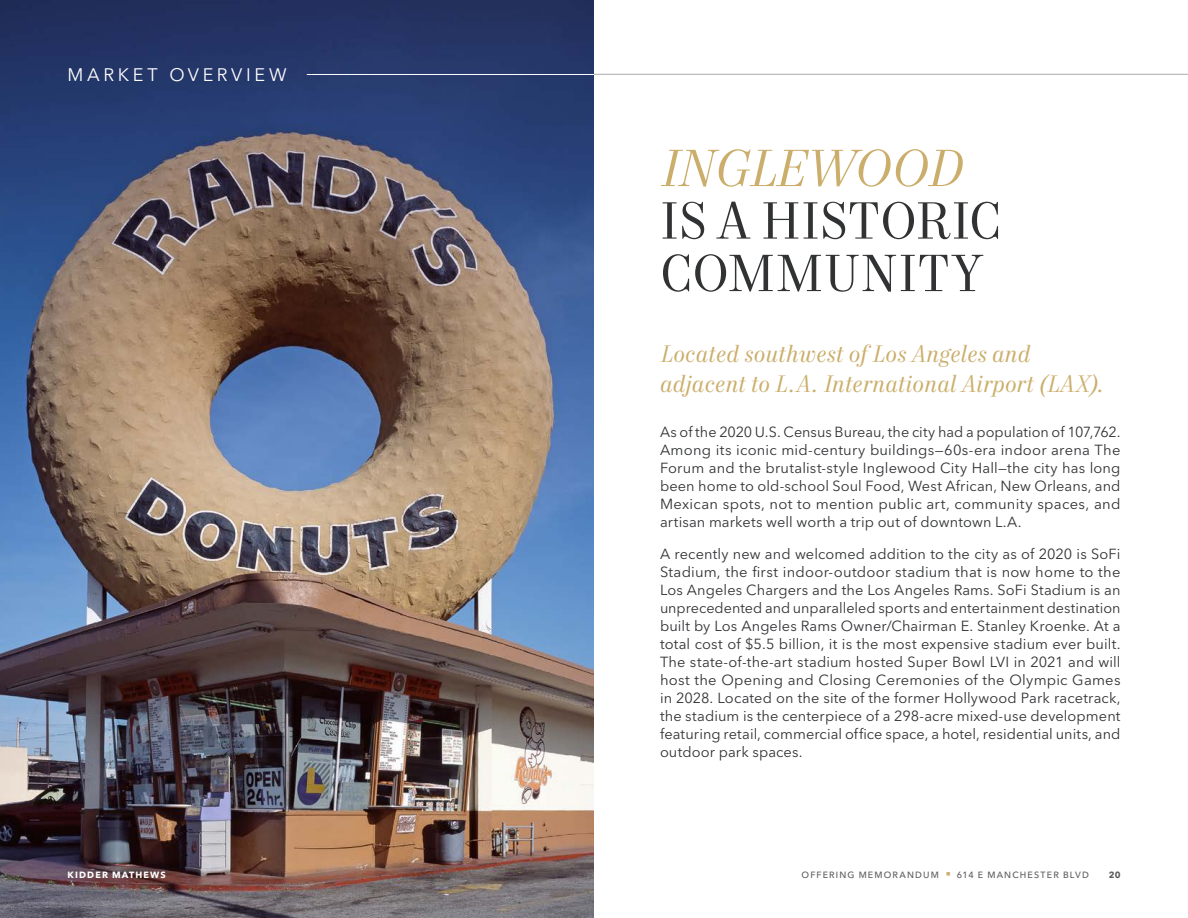
<style>
.page{position:relative;width:1188px;height:918px;background:#fff}
.page>*{position:absolute;margin:0;border:0;box-sizing:border-box;transform-origin:0 0}
.Headline_-_Level_1_-_Charcoal_2023{font:52.5px/52.5px "Mort Modern 08";letter-spacing:-.005em;color:#313234}
.Callout_Text_-_Italics_-_Gold_2023{font:italic 24px/30px "Mort Modern 08";letter-spacing:.01em;color:#cbae6b}
.Section_Identifier_-_Sterling_2023{font:18px "Avenir Next LT Pro";letter-spacing:.205em;color:#fff}
.Body_Copy_-_Charcoal_2023{font:14.55px/18px "Avenir Next LT Pro";letter-spacing:.01em;color:#313234;text-align:justify}
.t1{font:500 9px "Avenir Next LT Pro";letter-spacing:.13em;color:#5e5d5d}
.t2{font:700 9px "Avenir Next LT Pro";letter-spacing:.13em;color:#fff}
.t3{font:700 9px "Avenir Next LT Pro";color:#5e5d5d}
.s1{font-style:italic;color:#cbae6b}
.s2{color:#cbae6b}
</style>
<div class="page">
<img style="left:0;top:0;width:594px;height:918px">
<hr style="left:594px;top:74px;width:594px;height:1px;background:#afabac">
<hr style="left:307px;top:74px;width:287px;height:1px;background:#fff">
<p class="Section_Identifier_-_Sterling_2023" style="left:68px;top:64px;width:221px">MARKET OVERVIEW</p>
<p class="Headline_-_Level_1_-_Charcoal_2023" style="left:660px;top:145px;width:343px"><span class="s1">INGLEWOOD<br></span>IS A HISTORIC<br>COMMUNITY</p>
<p class="Callout_Text_-_Italics_-_Gold_2023" style="left:660px;top:340px;width:446px">Located southwest of Los Angeles and adjacent to L.A. International Airport (LAX).</p>
<p class="Body_Copy_-_Charcoal_2023" style="left:660px;top:423px;width:462px">As of the 2020 U.S. Census Bureau, the city had a population of 107,762.<br>Among its iconic mid-century buildings—60s-era indoor arena The Forum and the brutalist-style Inglewood City Hall—the city has long been home to old-school Soul Food, West African, New Orleans, and Mexican spots, not to mention public art, community spaces, and artisan markets well worth a trip out of downtown L.A.</p>
<p class="Body_Copy_-_Charcoal_2023" style="left:660px;top:545px;width:462px">A recently new and welcomed addition to the city as of 2020 is SoFi Stadium, the first indoor-outdoor stadium that is now home to the Los Angeles Chargers and the Los Angeles Rams. SoFi Stadium is an unprecedented and unparalleled sports and entertainment destination built by Los Angeles Rams Owner/Chairman E. Stanley Kroenke. At a total cost of $5.5 billion, it is the most expensive stadium ever built.<br>The state-of-the-art stadium hosted Super Bowl LVI in 2021 and will host the Opening and Closing Ceremonies of the Olympic Games in 2028. Located on the site of the former Hollywood Park racetrack, the stadium is the centerpiece of a 298-acre mixed-use development featuring retail, commercial office space, a hotel, residential units, and outdoor park spaces.</p>
<p class="t2" style="left:68px;top:869px;width:100px">KIDDER MATHEWS</p>
<p class="t1" style="left:802px;top:869px;width:289px">OFFERING MEMORANDUM <span class="s2">■</span> 614 E MANCHESTER BLVD</p>
<p class="t3" style="left:1109px;top:869px;width:13px">20</p>
</div>
